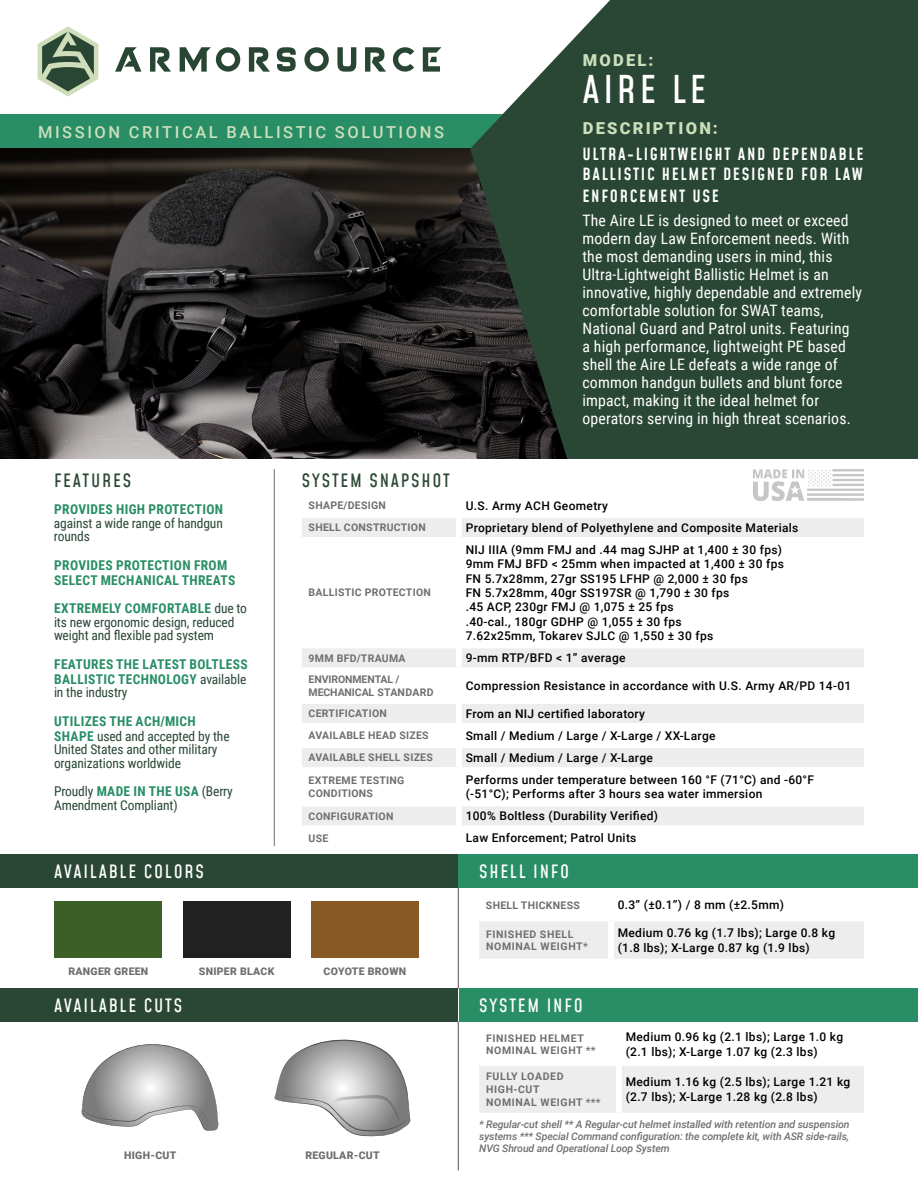
<style>
.page{position:relative;width:918px;height:1188px;background:#fff}
.page>*{position:absolute;margin:0;border:0;box-sizing:border-box;transform-origin:0 0}
.t1{font:500 37.5px "Mohave";letter-spacing:.1em;color:#fff}
.t2{font:500 18px "Mohave";letter-spacing:.1em;color:#fff}
.t3{font:500 18px "Mohave";letter-spacing:.1em;color:#2a4735}
.t4{font:600 16.5px/19.8px "Mohave";letter-spacing:.1em;color:#fff}
.t5{font:500 16.5px "Roboto";letter-spacing:.155em;color:#cbdfbb}
.t6{font:900 16.5px "Roboto";letter-spacing:.135em;color:#cbdfbb}
.t7{font:15.75px/18px "Roboto Condensed";letter-spacing:.01em;color:#fff}
.t8{font:13.5px/13.5px "Roboto Condensed";letter-spacing:-.01em;color:#2a4735}
.t9{font:700 13.5px/15px "Roboto Condensed";letter-spacing:.025em;color:#298e66}
.t10{font:500 12px/14.4px "Roboto";letter-spacing:.025em;color:#000}
.t11{font:italic 500 10.5px/12px "Roboto";letter-spacing:-.01em;color:#706f6f;text-align:justify}
.t12{font:700 10.5px/12.6px "Roboto";letter-spacing:.025em;color:#706f6f}
.t13{font:700 10.5px/12.6px "Roboto";letter-spacing:.06em;color:#706f6f}
.t14{font:900 10.5px "Roboto";letter-spacing:.025em;color:#706f6f}
.t15{font:700 10.5px/12.6px "Roboto";letter-spacing:-.01em;color:#706f6f}
.s1{font-weight:700;color:#298e66}
.s2{font-weight:400;color:#2a4735}
</style>
<div class="page">
<div style="left:0;top:115px;width:561px;height:50px;background:#298e66"></div>
<div style="left:0;top:855px;width:458px;height:33px;background:#2a4735"></div>
<div style="left:459px;top:855px;width:459px;height:33px;background:#298e66"></div>
<div style="left:0;top:989px;width:458px;height:33px;background:#2a4735"></div>
<div style="left:459px;top:989px;width:459px;height:33px;background:#298e66"></div>
<img style="left:0;top:149px;width:470px;height:310px">
<svg style="left:470px;top:0;width:448px;height:459px;background:#334d3d"></svg>
<svg style="left:115px;top:47px;width:26px;height:25px"></svg>
<svg style="left:150px;top:47px;width:21px;height:25px"></svg>
<svg style="left:180px;top:47px;width:60px;height:25px"></svg>
<svg style="left:249px;top:47px;width:21px;height:25px"></svg>
<svg style="left:277px;top:47px;width:19px;height:25px"></svg>
<svg style="left:304px;top:47px;width:25px;height:25px"></svg>
<svg style="left:337px;top:47px;width:19px;height:25px"></svg>
<svg style="left:365px;top:47px;width:21px;height:25px"></svg>
<svg style="left:393px;top:47px;width:21px;height:25px"></svg>
<svg style="left:423px;top:47px;width:18px;height:25px"></svg>
<svg style="left:38px;top:26px;width:60px;height:71px"></svg>
<svg style="left:302px;top:518px;width:562px;height:307px"></svg>
<div style="left:456px;top:518px;width:6px;height:19px;background:#fff"></div>
<div style="left:456px;top:540px;width:6px;height:105px;background:#fff"></div>
<div style="left:456px;top:648px;width:6px;height:19px;background:#fff"></div>
<div style="left:456px;top:670px;width:6px;height:31px;background:#fff"></div>
<div style="left:456px;top:704px;width:6px;height:19px;background:#fff"></div>
<div style="left:456px;top:726px;width:6px;height:19px;background:#fff"></div>
<div style="left:456px;top:748px;width:6px;height:19px;background:#fff"></div>
<div style="left:456px;top:770px;width:6px;height:33px;background:#fff"></div>
<div style="left:456px;top:806px;width:6px;height:20px;background:#fff"></div>
<hr style="left:302px;top:537px;width:157px;height:3px;background:#fff">
<hr style="left:459px;top:537px;width:405px;height:3px;background:#fff">
<hr style="left:302px;top:645px;width:157px;height:3px;background:#fff">
<hr style="left:459px;top:645px;width:405px;height:3px;background:#fff">
<hr style="left:302px;top:667px;width:157px;height:3px;background:#fff">
<hr style="left:459px;top:667px;width:405px;height:3px;background:#fff">
<hr style="left:302px;top:701px;width:157px;height:3px;background:#fff">
<hr style="left:459px;top:701px;width:405px;height:3px;background:#fff">
<hr style="left:302px;top:723px;width:157px;height:3px;background:#fff">
<hr style="left:459px;top:723px;width:405px;height:3px;background:#fff">
<hr style="left:302px;top:745px;width:157px;height:3px;background:#fff">
<hr style="left:459px;top:745px;width:405px;height:3px;background:#fff">
<hr style="left:302px;top:767px;width:157px;height:3px;background:#fff">
<hr style="left:459px;top:767px;width:405px;height:3px;background:#fff">
<hr style="left:302px;top:803px;width:157px;height:3px;background:#fff">
<hr style="left:459px;top:803px;width:405px;height:3px;background:#fff">
<div style="left:479px;top:922px;width:385px;height:37px;background:#ededed"></div>
<div style="left:608px;top:922px;width:6px;height:37px;background:#fff"></div>
<div style="left:479px;top:1066px;width:385px;height:47px;background:#ededed"></div>
<div style="left:616px;top:1066px;width:6px;height:47px;background:#fff"></div>
<hr style="left:274px;top:469px;width:1px;height:377px;background:#706f6f">
<svg style="left:753px;top:469px;width:111px;height:32px"></svg>
<div style="left:54px;top:901px;width:108px;height:57px;background:#3c5f28"></div>
<div style="left:183px;top:901px;width:108px;height:57px;background:#212121"></div>
<div style="left:311px;top:901px;width:108px;height:57px;background:#885924"></div>
<svg style="left:81px;top:1044px;width:138px;height:87px"></svg>
<svg style="left:274px;top:1039px;width:137px;height:98px"></svg>
<hr style="left:458px;top:888px;width:1px;height:101px;background:#706f6f">
<hr style="left:458px;top:1022px;width:1px;height:148px;background:#706f6f">
<h3 class="t5" style="left:38px;top:120px;width:407px">MISSION CRITICAL BALLISTIC SOLUTIONS</h3>
<h3 class="t6" style="left:583px;top:49px;width:72px">MODEL:</h3>
<h1 class="t1" style="left:583px;top:66px;width:125px">AIRE LE</h1>
<h3 class="t6" style="left:583px;top:116px;width:137px">DESCRIPTION:</h3>
<h3 class="t4" style="left:583px;top:146px;width:282px">ULTRA-LIGHTWEIGHT AND DEPENDABLE<br>BALLISTIC HELMET DESIGNED FOR LAW</h3>
<h3 class="t4" style="left:583px;top:187px;width:138px">ENFORCEMENT USE</h3>
<p class="t7" style="left:583px;top:211px;width:281px">The Aire LE is designed to meet or exceed modern day Law Enforcement needs. With the most demanding users in mind, this Ultra-Lightweight Ballistic Helmet is an innovative, highly dependable and extremely comfortable solution for SWAT teams, National Guard and Patrol units. Featuring<br>a high performance, lightweight PE based shell the Aire LE defeats a wide range of common handgun bullets and blunt force impact, making it the ideal helmet for operators serving in high threat scenarios.</p>
<h2 class="t3" style="left:54px;top:469px;width:79px">FEATURES</h2>
<p class="t9" style="left:54px;top:501px;width:170px">PROVIDES HIGH PROTECTION</p>
<p class="t8" style="left:54px;top:516px;width:170px">against a wide range of handgun rounds</p>
<p class="t9" style="left:54px;top:557px;width:183px">PROVIDES PROTECTION FROM<br>SELECT MECHANICAL THREATS</p>
<p class="t8" style="left:54px;top:601px;width:195px"><span class="s1">EXTREMELY COMFORTABLE</span> due to its new ergonomic design, reduced weight and flexible pad system</p>
<p class="t9" style="left:54px;top:656px;width:195px">FEATURES THE LATEST BOLTLESS<br>BALLISTIC TECHNOLOGY <span class="s2">available</span></p>
<p class="t8" style="left:54px;top:685px;width:75px">in the industry</p>
<p class="t9" style="left:54px;top:713px;width:177px">UTILIZES THE ACH/MICH<br>SHAPE <span class="s2">used and accepted by the</span></p>
<p class="t8" style="left:54px;top:742px;width:165px">United States and other military organizations worldwide</p>
<p class="t8" style="left:54px;top:784px;width:180px">Proudly <span class="s1">MADE IN THE USA</span> (Berry<br>Amendment Compliant)</p>
<h2 class="t3" style="left:302px;top:469px;width:150px">SYSTEM SNAPSHOT</h2>
<p class="t12" style="left:309px;top:499px;width:79px">SHAPE/DESIGN</p>
<p class="t10" style="left:466px;top:498px;width:144px">U.S. Army ACH Geometry</p>
<p class="t12" style="left:309px;top:521px;width:119px">SHELL CONSTRUCTION</p>
<p class="t10" style="left:466px;top:520px;width:334px">Proprietary blend of Polyethylene and Composite Materials</p>
<p class="t12" style="left:309px;top:586px;width:124px">BALLISTIC PROTECTION</p>
<p class="t10" style="left:466px;top:542px;width:320px">NIJ IIIA (9mm FMJ and .44 mag SJHP at 1,400 ± 30 fps)<br>9mm FMJ BFD &lt; 25mm when impacted at 1,400 ± 30 fps FN 5.7x28mm, 27gr SS195 LFHP @ 2,000 ± 30 fps<br>FN 5.7x28mm, 40gr SS197SR @ 1,790 ± 30 fps<br>.45 ACP, 230gr FMJ @ 1,075 ± 25 fps<br>.40-cal., 180gr GDHP @ 1,055 ± 30 fps<br>7.62x25mm, Tokarev SJLC @ 1,550 ± 30 fps</p>
<p class="t12" style="left:309px;top:651px;width:98px">9MM BFD/TRAUMA</p>
<p class="t10" style="left:466px;top:650px;width:161px">9-mm RTP/BFD &lt; 1” average</p>
<p class="t15" style="left:309px;top:673px;width:126px">ENVIRONMENTAL /<br>MECHANICAL STANDARD</p>
<p class="t10" style="left:466px;top:678px;width:387px">Compression Resistance in accordance with U.S. Army AR/PD 14-01</p>
<p class="t12" style="left:309px;top:707px;width:80px">CERTIFICATION</p>
<p class="t10" style="left:466px;top:706px;width:181px">From an NIJ certified laboratory</p>
<p class="t12" style="left:309px;top:729px;width:122px">AVAILABLE HEAD SIZES</p>
<p class="t10" style="left:466px;top:728px;width:251px">Small / Medium / Large / X-Large / XX-Large</p>
<p class="t12" style="left:309px;top:751px;width:126px">AVAILABLE SHELL SIZES</p>
<p class="t10" style="left:466px;top:750px;width:189px">Small / Medium / Large / X-Large</p>
<p class="t12" style="left:309px;top:774px;width:97px">EXTREME TESTING<br>CONDITIONS</p>
<p class="t10" style="left:466px;top:772px;width:350px">Performs under temperature between 160 °F (71°C) and -60°F (-51°C); Performs after 3 hours sea water immersion</p>
<p class="t12" style="left:309px;top:809px;width:86px">CONFIGURATION</p>
<p class="t10" style="left:466px;top:808px;width:194px">100% Boltless (Durability Verified)</p>
<p class="t12" style="left:309px;top:831px;width:21px">USE</p>
<p class="t10" style="left:466px;top:830px;width:172px">Law Enforcement; Patrol Units</p>
<h2 class="t2" style="left:54px;top:860px;width:151px">AVAILABLE COLORS</h2>
<h2 class="t2" style="left:479px;top:860px;width:92px">SHELL INFO</h2>
<p class="t14" style="left:68px;top:964px;width:81px">RANGER GREEN</p>
<p class="t14" style="left:199px;top:964px;width:77px">SNIPER BLACK</p>
<p class="t14" style="left:324px;top:964px;width:84px">COYOTE BROWN</p>
<p class="t12" style="left:486px;top:898px;width:95px">SHELL THICKNESS</p>
<p class="t10" style="left:618px;top:898px;width:168px">0.3” (±0.1”) / 8 mm (±2.5mm)</p>
<p class="t13" style="left:486px;top:927px;width:103px">FINISHED SHELL<br>NOMINAL WEIGHT*</p>
<p class="t10" style="left:618px;top:925px;width:219px">Medium 0.76 kg (1.7 lbs); Large 0.8 kg (1.8 lbs); X-Large 0.87 kg (1.9 lbs)</p>
<h2 class="t2" style="left:54px;top:994px;width:130px">AVAILABLE CUTS</h2>
<h2 class="t2" style="left:479px;top:994px;width:105px">SYSTEM INFO</h2>
<p class="t14" style="left:124px;top:1148px;width:54px">HIGH-CUT</p>
<p class="t14" style="left:305px;top:1148px;width:76px">REGULAR-CUT</p>
<p class="t13" style="left:486px;top:1031px;width:111px">FINISHED HELMET<br>NOMINAL WEIGHT **</p>
<p class="t10" style="left:626px;top:1029px;width:219px">Medium 0.96 kg (2.1 lbs); Large 1.0 kg (2.1 lbs); X-Large 1.07 kg (2.3 lbs)</p>
<p class="t13" style="left:486px;top:1070px;width:116px">FULLY LOADED<br>HIGH-CUT<br>NOMINAL WEIGHT ***</p>
<p class="t10" style="left:626px;top:1074px;width:226px">Medium 1.16 kg (2.5 lbs); Large 1.21 kg (2.7 lbs); X-Large 1.28 kg (2.8 lbs)</p>
<p class="t11" style="left:479px;top:1118px;width:372px">* Regular-cut shell ** A Regular-cut helmet installed with retention and suspension systems *** Special Command configuration: the complete kit, with ASR side-rails, NVG Shroud and Operational Loop System</p>
</div>
